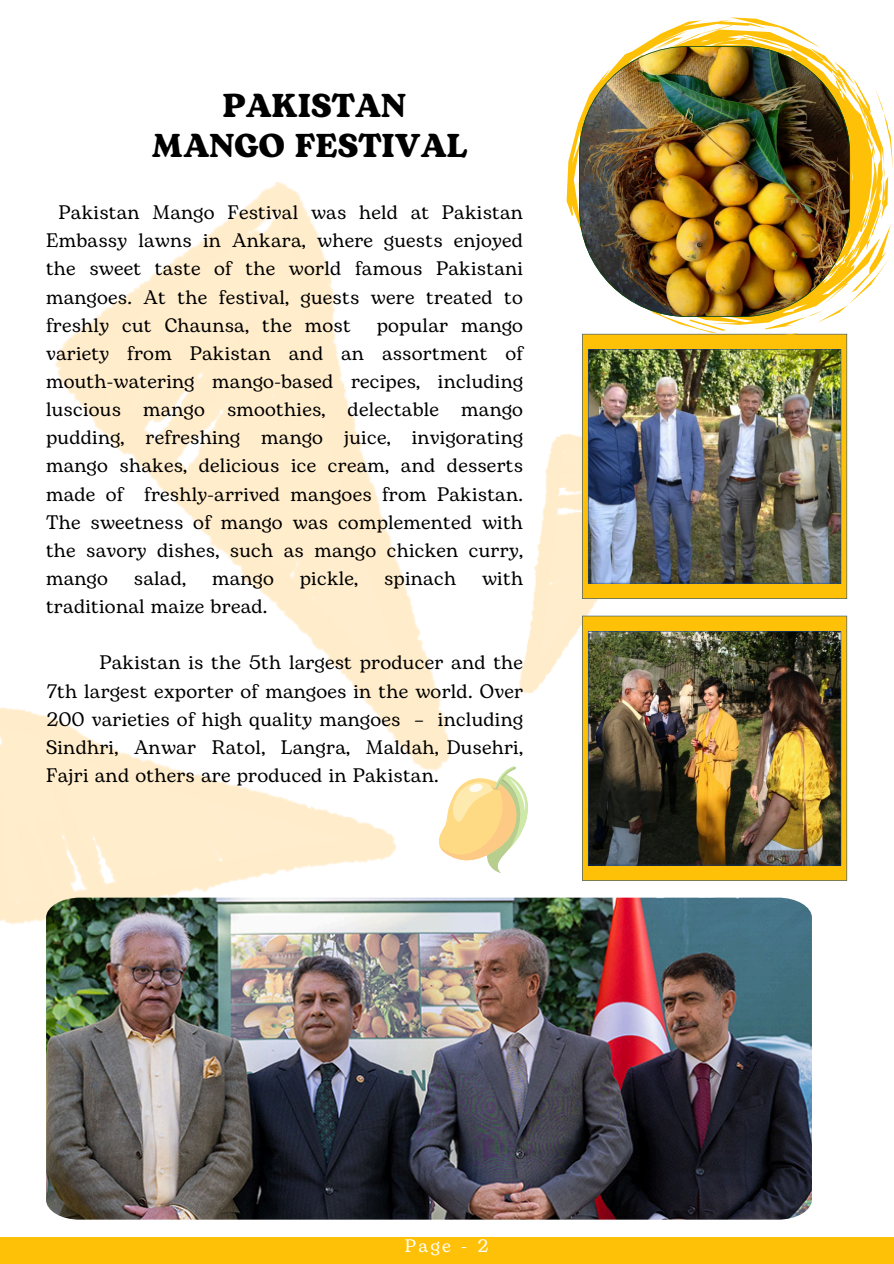
<style>
.page{position:relative;width:894px;height:1264px;background:#fff}
.page>*{position:absolute;margin:0;border:0;box-sizing:border-box;transform-origin:0 0}
.t1{font:700 33px/39.3px "Bogart";color:#000;text-align:center}
.t2{font:19.5px/28.2px "Bogart";letter-spacing:.015em;color:#000;text-align:justify}
.t3{font:18px "Bogart";color:#fff}
</style>
<div class="page">
<div style="left:0;top:1236px;width:893px;height:27px;background:#fec107"></div>
<img style="left:0;top:181px;width:689px;height:744px">
<img style="left:46px;top:897px;width:765px;height:322px">
<img style="left:582px;top:346px;width:264px;height:253px">
<svg style="left:566px;top:17px;width:326px;height:329px"></svg>
<img style="left:579px;top:46px;width:270px;height:271px">
<img style="left:582px;top:615px;width:264px;height:265px">
<p class="t1" style="left:151px;top:88px;width:318px">PAKISTAN<br>MANGO FESTIVAL</p>
<p class="t2" style="left:46px;top:199px;width:478px;text-indent:12px">Pakistan Mango Festival was held at Pakistan Embassy lawns in Ankara, where guests enjoyed the sweet taste of the world famous Pakistani mangoes. At the festival, guests were treated to freshly cut Chaunsa, the most</p>
<p class="t2" style="left:46px;top:312px;width:478px;text-indent:330px">popular mango variety from Pakistan and an assortment of mouth-watering mango-based recipes, including luscious mango smoothies, delectable mango pudding, refreshing mango juice, invigorating mango shakes, delicious ice cream, and desserts made of freshly-arrived mangoes from Pakistan.<br>The sweetness of mango was complemented with the savory dishes, such as mango chicken curry, mango</p>
<p class="t2" style="left:134px;top:565px;width:54px">salad,</p>
<p class="t2" style="left:212px;top:565px;width:63px">mango</p>
<p class="t2" style="left:300px;top:565px;width:60px">pickle,</p>
<p class="t2" style="left:384px;top:565px;width:73px">spinach</p>
<p class="t2" style="left:482px;top:565px;width:42px">with</p>
<p class="t2" style="left:46px;top:593px;width:223px">traditional maize bread.</p>
<p class="t2" style="left:46px;top:649px;width:478px;text-indent:53px">Pakistan is the 5th largest producer and the 7th largest exporter of mangoes in the world. Over 200 varieties of high quality mangoes – including Sindhri, Anwar Ratol, Langra, Maldah, Dusehri, Fajri and others are produced in Pakistan.</p>
<p class="t3" style="left:405px;top:1232px;width:85px">Page - 2</p>
</div>
